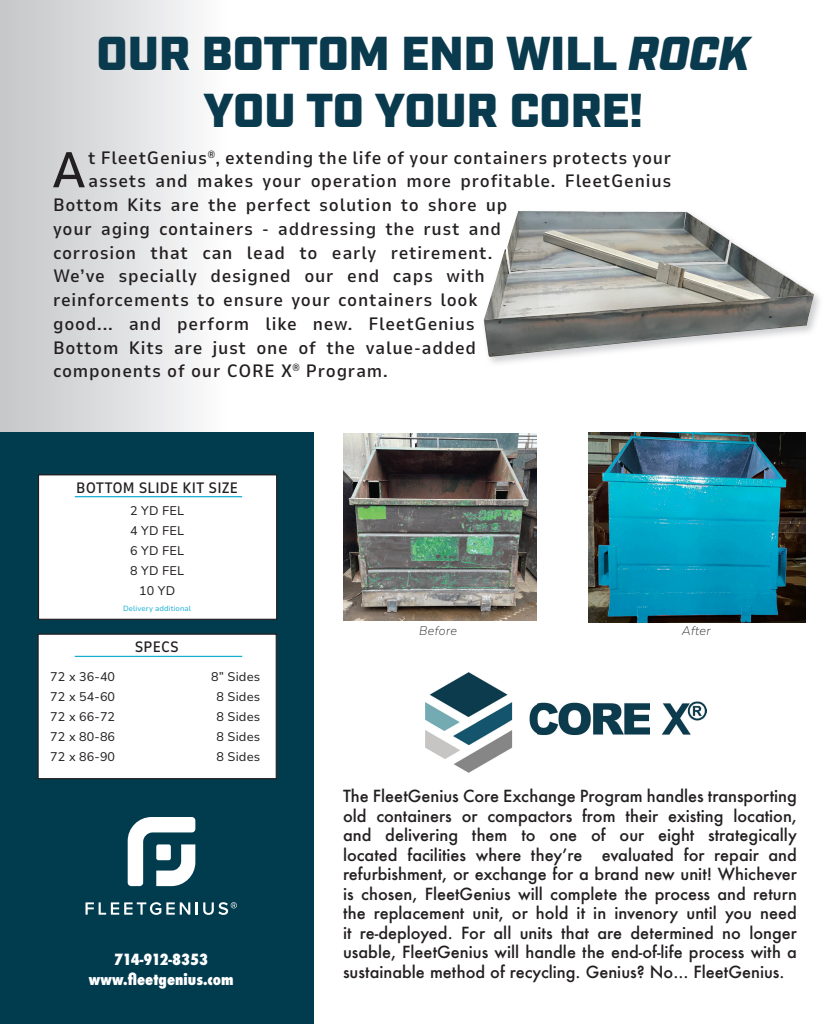
<style>
.page{position:relative;width:829px;height:1024px;background:#fff}
.page>*{position:absolute;margin:0;border:0;box-sizing:border-box;transform-origin:0 0}
.t1{font:600 49.88px "Nunito Sans 7 pt Condensed";color:#231f20;scale:1.05 1}
.t2{font:900 47.5px "Industry";color:#093a4d}
.t3{font:600 17.75px "Nunito Sans 7 pt Condensed";letter-spacing:.04em;color:#231f20;scale:1.05 1}
.t4{font:500 16.25px/19.5px "Futura";color:#231f20;text-align:justify}
.t5{font:600 15px "Nunito Sans 7 pt Condensed";letter-spacing:.01em;color:#231f20}
.t6{font:800 condensed 15px "Futura";color:#fff}
.t7{font:800 condensed 15px "Futura";letter-spacing:-.04em;color:#fff}
.t8{font:12.5px "Nunito Sans 10 pt";letter-spacing:.01em;color:#231f20}
.t9{font:italic 200 12.5px "Nunito Sans 12 pt";letter-spacing:.03em;color:#231f20}
.t10{font:7.5px "Nunito Sans 10 pt";letter-spacing:.01em;color:#16aed1}
.s1{font-style:italic}
</style>
<div class="page">
<div style="left:0;top:0;width:229px;height:805px;background:linear-gradient(to right,#c3c4c7,#fbfbfc)"></div>
<div style="left:0;top:433px;width:313px;height:591px;background:#003c4e"></div>
<img style="left:343px;top:434px;width:193px;height:186px">
<img style="left:588px;top:432px;width:217px;height:190px">
<div style="left:481px;top:208px;width:342px;height:159px;background:#bcbdc0;opacity:.75"></div>
<img style="left:483px;top:211px;width:330px;height:146px">
<svg style="left:128px;top:817px;width:67px;height:69px"></svg>
<div style="left:156px;top:844px;width:15px;height:16px;background:#fff;border-radius:2px"></div>
<svg style="left:85px;top:902px;width:152px;height:13px"></svg>
<img style="left:425px;top:673px;width:281px;height:99px">
<div style="left:38px;top:475px;width:238px;height:144px;background:#fff"></div>
<div style="left:38px;top:474px;width:239px;height:146px;border:1px solid #231f20"></div>
<hr style="left:75px;top:496px;width:167px;height:1px;background:#16aed1">
<div style="left:38px;top:634px;width:238px;height:144px;background:#fff"></div>
<div style="left:37px;top:633px;width:240px;height:146px;border:1px solid #231f20"></div>
<hr style="left:75px;top:656px;width:167px;height:1px;background:#16aed1">
<p class="t2" style="left:96px;top:25px;width:654px">OUR BOTTOM END WILL <span class="s1">ROCK</span></p>
<p class="t2" style="left:203px;top:82px;width:440px">YOU TO YOUR CORE!</p>
<p class="t1" style="left:52px;top:134px;width:34px">A</p>
<p class="t3" style="left:88px;top:145px;width:556px">t FleetGenius<sup>®</sup>, extending the life of your containers protects your</p>
<p class="t3" style="left:88px;top:168px;width:556px">assets and makes your operation more profitable. FleetGenius</p>
<p class="t3" style="left:53px;top:192px;width:434px">Bottom Kits are the perfect solution to shore up</p>
<p class="t3" style="left:53px;top:216px;width:428px">your aging containers - addressing the rust and</p>
<p class="t3" style="left:53px;top:240px;width:419px">corrosion that can lead to early retirement.</p>
<p class="t3" style="left:53px;top:263px;width:412px">We’ve specially designed our end caps with</p>
<p class="t3" style="left:53px;top:287px;width:405px">reinforcements to ensure your containers look</p>
<p class="t3" style="left:53px;top:311px;width:403px">good... and perform like new. FleetGenius</p>
<p class="t3" style="left:53px;top:335px;width:404px">Bottom Kits are just one of the value-added</p>
<p class="t3" style="left:53px;top:358px;width:320px">components of our CORE X<sup>®</sup> Program.</p>
<p class="t5" style="left:76px;top:477px;width:163px">BOTTOM SLIDE KIT SIZE</p>
<p class="t8" style="left:130px;top:501px;width:56px">2 YD FEL</p>
<p class="t8" style="left:130px;top:521px;width:56px">4 YD FEL</p>
<p class="t8" style="left:130px;top:541px;width:56px">6 YD FEL</p>
<p class="t8" style="left:130px;top:561px;width:56px">8 YD FEL</p>
<p class="t8" style="left:139px;top:581px;width:38px">10 YD</p>
<p class="t10" style="left:123px;top:603px;width:70px">Delivery additional</p>
<p class="t5" style="left:135px;top:636px;width:45px">SPECS</p>
<p class="t8" style="left:50px;top:668px;width:66px">72 x 36-40</p>
<p class="t8" style="left:50px;top:688px;width:66px">72 x 54-60</p>
<p class="t8" style="left:50px;top:708px;width:66px">72 x 66-72</p>
<p class="t8" style="left:50px;top:728px;width:66px">72 x 80-86</p>
<p class="t8" style="left:50px;top:748px;width:66px">72 x 86-90</p>
<p class="t8" style="left:211px;top:668px;width:50px">8” Sides</p>
<p class="t8" style="left:216px;top:688px;width:45px">8 Sides</p>
<p class="t8" style="left:216px;top:708px;width:45px">8 Sides</p>
<p class="t8" style="left:216px;top:728px;width:45px">8 Sides</p>
<p class="t8" style="left:216px;top:748px;width:45px">8 Sides</p>
<p class="t7" style="left:114px;top:949px;width:96px">714-912-8353</p>
<p class="t6" style="left:89px;top:969px;width:146px">www.fleetgenius.com</p>
<p class="t9" style="left:419px;top:622px;width:39px">Before</p>
<p class="t9" style="left:681px;top:622px;width:30px">After</p>
<p class="t4" style="left:343px;top:786px;width:455px">The FleetGenius Core Exchange Program handles transporting old containers or compactors from their existing location, and delivering them to one of our eight strategically located facilities where they’re evaluated for repair and refurbishment, or exchange for a brand new unit! Whichever is chosen, FleetGenius will complete the process and return the replacement unit, or hold it in invenory until you need it re-deployed. For all units that are determined no longer usable, FleetGenius will handle the end-of-life process with a sustainable method of recycling. Genius? No... FleetGenius.</p>
</div>
